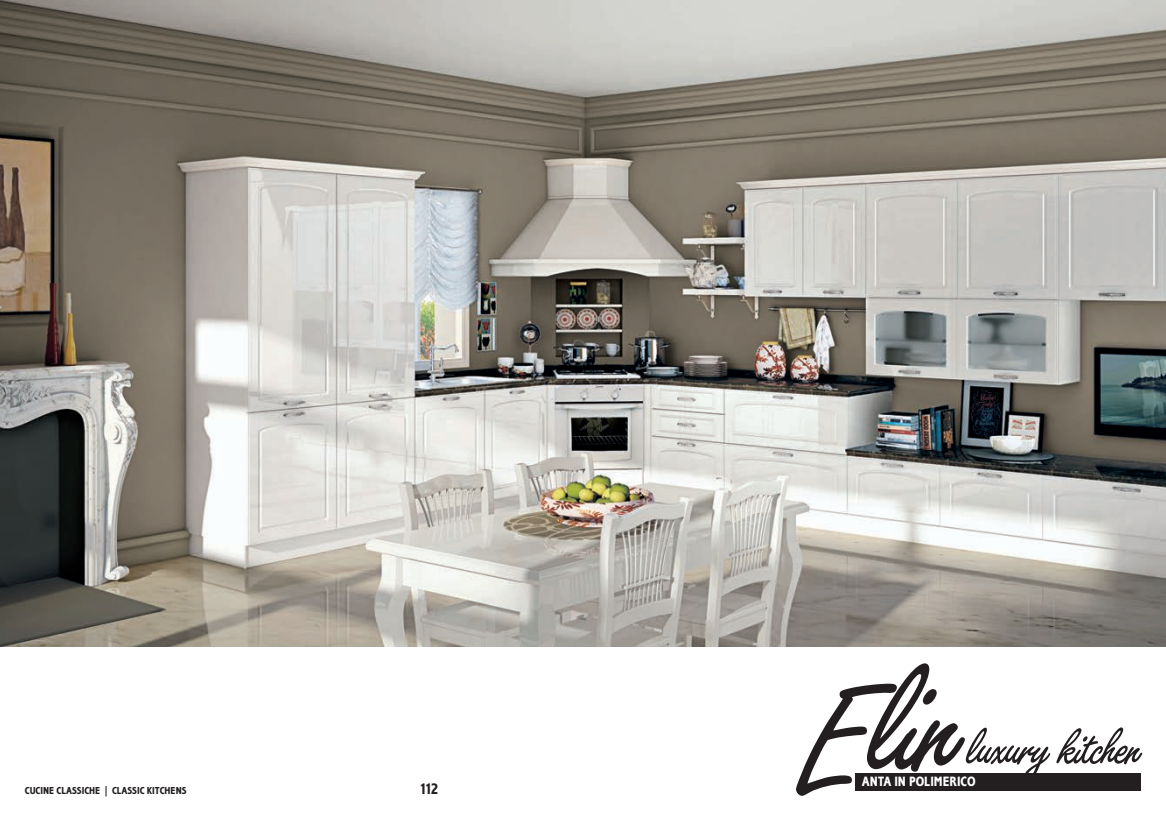
<style>
.page{position:relative;width:1166px;height:819px;background:#fff}
.page>*{position:absolute;margin:0;border:0;box-sizing:border-box;transform-origin:0 0}
.t1{font:168.79px "Freestyle Script Std";color:#231f20}
.t2{font:57.14px "Freestyle Script Std";color:#231f20}
.t3{font:700 condensed 15.75px "Corinthian Std";color:#231f20}
.t4{font:700 condensed 14px "Corinthian Std";color:#fff}
.t5{font:700 condensed 10.5px "Corinthian Std";color:#231f20}
</style>
<div class="page">
<img style="left:0;top:0;width:1166px;height:646px">
<div style="left:855px;top:773px;width:286px;height:17px;background:#231f20"></div>
<p class="t5" style="left:25px;top:784px;width:163px">CUCINE CLASSICHE | CLASSIC KITCHENS</p>
<h3 class="t3" style="left:421px;top:779px;width:19px">112</h3>
<h1 class="t1" style="left:797px;top:630px;width:160px">Elin</h1>
<h2 class="t2" style="left:966px;top:716px;width:174px">luxury kitchen</h2>
<h3 class="t4" style="left:862px;top:773px;width:115px">ANTA IN POLIMERICO</h3>
</div>
